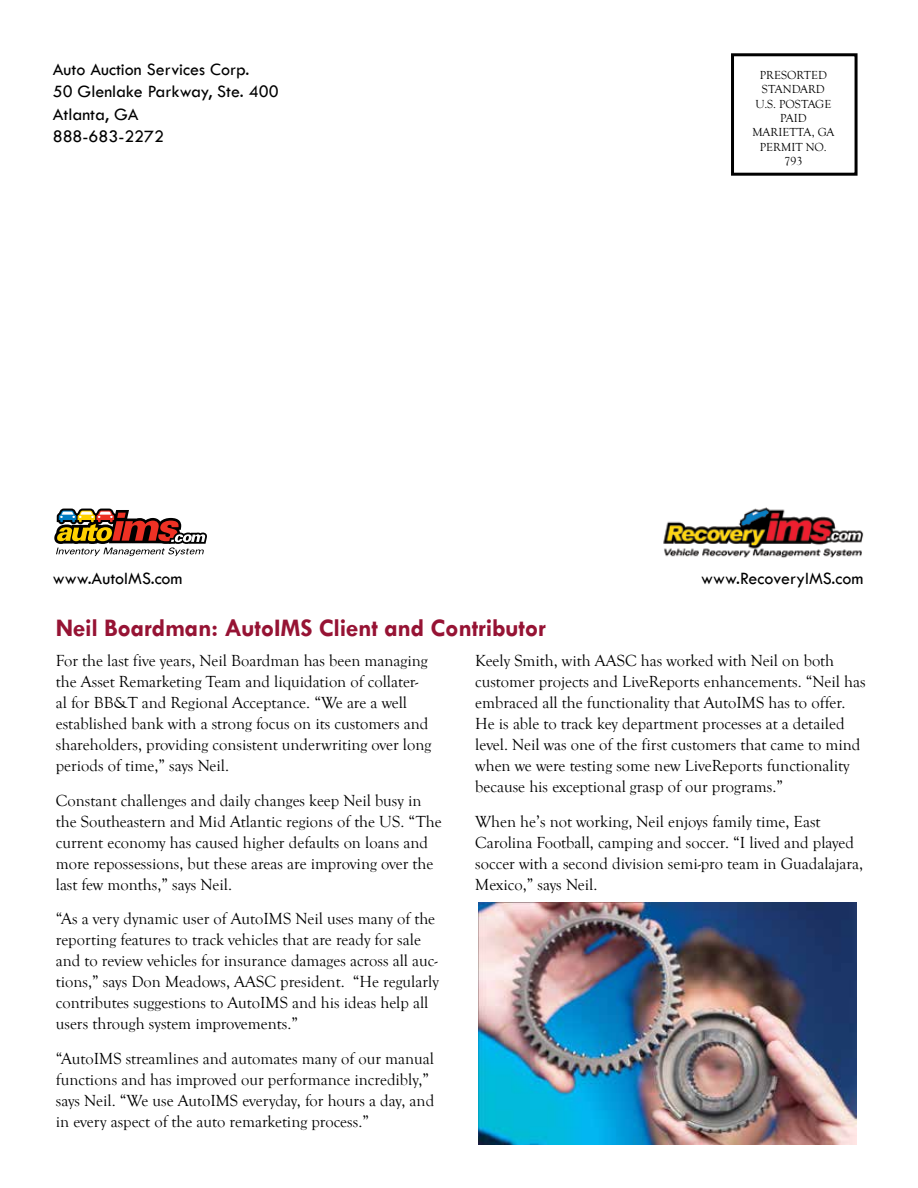
<style>
.page{position:relative;width:918px;height:1188px;background:#fff}
.page>*{position:absolute;margin:0;border:0;box-sizing:border-box;transform-origin:0 0}
.t1{font:700 25.5px "Tw Cen";letter-spacing:-.01em;color:#961334}
.t2{font:18px/22.5px "Tw Cen";color:#000}
.t3{font:16.5px/21px "Goudy Old Style T";color:#000}
.t4{font:12px/14.4px "Goudy Old Style T";color:#000;text-align:center}
</style>
<div class="page">
<div style="left:731px;top:53px;width:127px;height:123px;border:3px solid #000"></div>
<svg style="left:54px;top:509px;width:153px;height:47px"></svg>
<img style="left:663px;top:507px;width:201px;height:51px">
<img style="left:478px;top:903px;width:379px;height:242px">
<p class="t2" style="left:53px;top:58px;width:227px">Auto Auction Services Corp.<br>50 Glenlake Parkway, Ste. 400<br>Atlanta, GA<br>888-683-2272</p>
<p class="t4" style="left:752px;top:68px;width:84px">PRESORTED<br>STANDARD<br>U.S. POSTAGE<br>PAID<br>MARIETTA, GA<br>PERMIT NO.<br>793</p>
<p class="t2" style="left:53px;top:567px;width:131px">www.AutoIMS.com</p>
<p class="t2" style="left:701px;top:567px;width:164px">www.RecoveryIMS.com</p>
<h1 class="t1" style="left:56px;top:612px;width:492px">Neil Boardman: AutoIMS Client and Contributor</h1>
<p class="t3" style="left:56px;top:651px;width:377px">For the last five years, Neil Boardman has been managing the Asset Remarketing Team and liquidation of collater&shy;al for BB&amp;T and Regional Acceptance. “We are a well established bank with a strong focus on its customers and shareholders, providing consistent underwriting over long periods of time,” says Neil.</p>
<p class="t3" style="left:56px;top:790px;width:387px">Constant challenges and daily changes keep Neil busy in the Southeastern and Mid Atlantic regions of the US. “The current economy has caused higher defaults on loans and more repossessions, but these areas are improving over the last few months,” says Neil.</p>
<p class="t3" style="left:56px;top:909px;width:385px">“As a very dynamic user of AutoIMS Neil uses many of the reporting features to track vehicles that are ready for sale and to review vehicles for insurance damages across all auc&shy;tions,” says Don Meadows, AASC president. “He regularly contributes suggestions to AutoIMS and his ideas help all users through system improvements.”</p>
<p class="t3" style="left:56px;top:1048px;width:380px">“AutoIMS streamlines and automates many of our manual functions and has improved our performance incredibly,” says Neil. “We use AutoIMS everyday, for hours a day, and in every aspect of the auto remarketing process.”</p>
<p class="t3" style="left:475px;top:651px;width:392px">Keely Smith, with AASC has worked with Neil on both customer projects and LiveReports enhancements. “Neil has embraced all the functionality that AutoIMS has to offer.<br>He is able to track key department processes at a detailed level. Neil was one of the first customers that came to mind when we were testing some new LiveReports functionality because his exceptional grasp of our programs.”</p>
<p class="t3" style="left:475px;top:811px;width:390px">When he’s not working, Neil enjoys family time, East Carolina Football, camping and soccer. “I lived and played soccer with a second division semi-pro team in Guadalajara, Mexico,” says Neil.</p>
</div>
